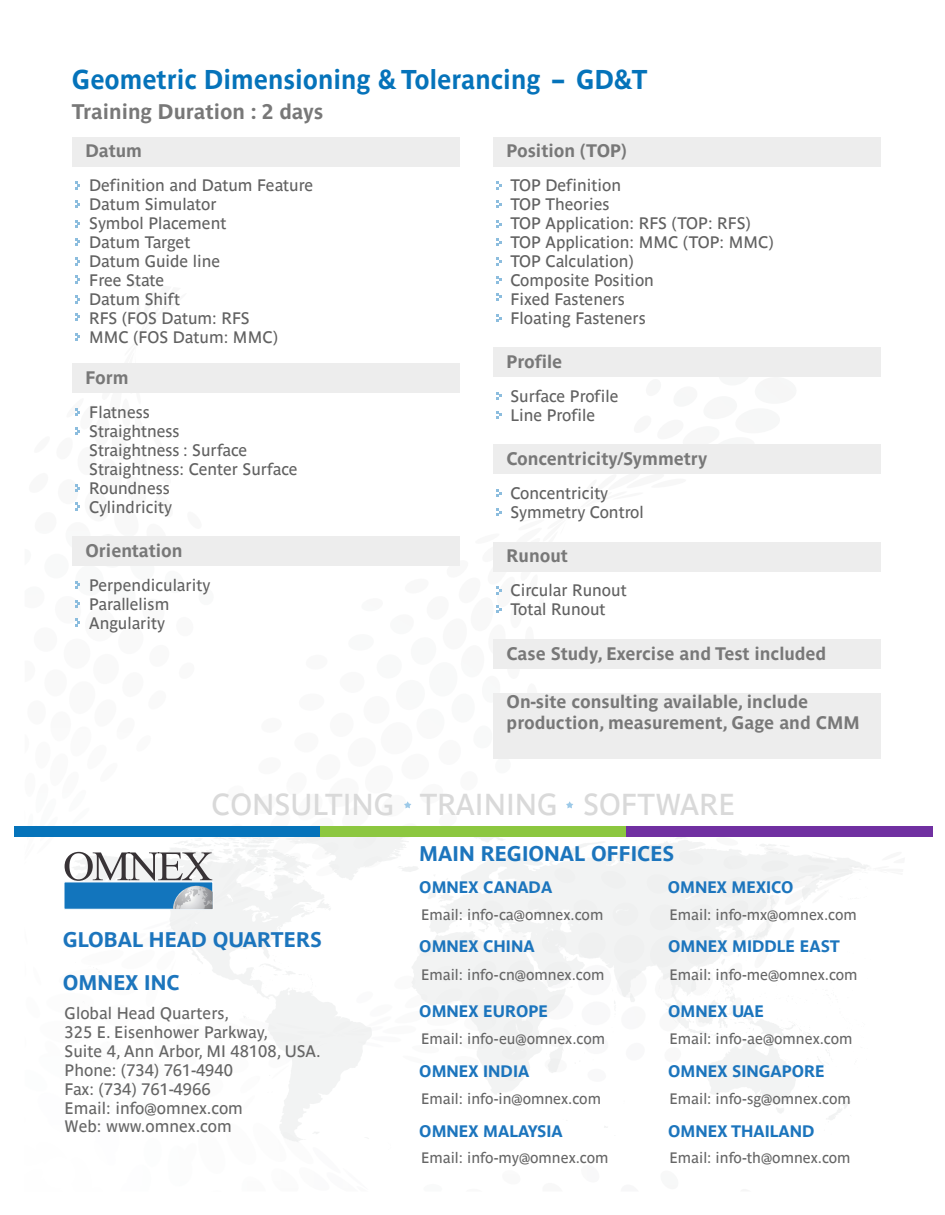
<style>
.page{position:relative;width:945px;height:1215px;background:#fff}
.page>*{position:absolute;margin:0;border:0;box-sizing:border-box;transform-origin:0 0}
.t1{font:30px "Parisine";color:#d9d9d9}
.t2{font:700 27px "Parisine";color:#0573ba;scale:.95 1}
.t3{font:700 21px "Parisine";color:#1c75bd}
.t4{font:700 21px "Parisine";color:#787878}
.t5{font:700 18px/20.9px "Parisine";color:#787878}
.t6{font:16.5px/18.9px "Parisine";color:#616161}
.t7{font:16.5px/18.9px "Parisine";color:#666}
.t8{font:700 16.5px "Parisine";color:#1c75bd}
.t9{font:15px "Parisine";color:#666}
</style>
<div class="page">
<svg style="left:77px;top:837px;width:792px;height:305px"></svg>
<div style="left:493px;top:137px;width:388px;height:29px;background:#ededed"></div>
<svg style="left:496px;top:181px;width:5px;height:8px"></svg>
<svg style="left:496px;top:200px;width:5px;height:8px"></svg>
<svg style="left:496px;top:238px;width:5px;height:8px"></svg>
<svg style="left:496px;top:257px;width:5px;height:8px"></svg>
<svg style="left:496px;top:276px;width:5px;height:8px"></svg>
<svg style="left:496px;top:220px;width:5px;height:8px"></svg>
<svg style="left:496px;top:293px;width:5px;height:8px"></svg>
<svg style="left:496px;top:314px;width:5px;height:8px"></svg>
<div style="left:493px;top:347px;width:388px;height:30px;background:#ededed"></div>
<svg style="left:496px;top:392px;width:5px;height:8px"></svg>
<svg style="left:496px;top:411px;width:5px;height:8px"></svg>
<div style="left:72px;top:137px;width:388px;height:29px;background:#ededed"></div>
<svg style="left:75px;top:181px;width:5px;height:8px"></svg>
<svg style="left:75px;top:200px;width:5px;height:8px"></svg>
<svg style="left:75px;top:238px;width:5px;height:8px"></svg>
<svg style="left:75px;top:257px;width:5px;height:8px"></svg>
<svg style="left:75px;top:276px;width:5px;height:8px"></svg>
<svg style="left:75px;top:220px;width:5px;height:8px"></svg>
<svg style="left:75px;top:333px;width:5px;height:8px"></svg>
<svg style="left:75px;top:295px;width:5px;height:9px"></svg>
<svg style="left:75px;top:313px;width:5px;height:8px"></svg>
<div style="left:72px;top:363px;width:388px;height:30px;background:#ededed"></div>
<svg style="left:75px;top:408px;width:5px;height:8px"></svg>
<svg style="left:75px;top:427px;width:5px;height:8px"></svg>
<svg style="left:75px;top:502px;width:5px;height:9px"></svg>
<svg style="left:75px;top:484px;width:5px;height:8px"></svg>
<div style="left:72px;top:536px;width:388px;height:30px;background:#ededed"></div>
<svg style="left:75px;top:581px;width:5px;height:8px"></svg>
<svg style="left:75px;top:600px;width:5px;height:8px"></svg>
<svg style="left:75px;top:618px;width:5px;height:8px"></svg>
<div style="left:493px;top:444px;width:388px;height:30px;background:#ededed"></div>
<svg style="left:496px;top:489px;width:5px;height:8px"></svg>
<svg style="left:496px;top:508px;width:5px;height:8px"></svg>
<div style="left:493px;top:542px;width:388px;height:29px;background:#ededed"></div>
<svg style="left:496px;top:586px;width:5px;height:8px"></svg>
<svg style="left:496px;top:605px;width:5px;height:8px"></svg>
<div style="left:493px;top:639px;width:388px;height:30px;background:#ededed"></div>
<div style="left:493px;top:693px;width:388px;height:65px;background:#ededed"></div>
<div style="left:14px;top:826px;width:307px;height:11px;background:#0573ba"></div>
<div style="left:321px;top:826px;width:306px;height:11px;background:#8cc740"></div>
<div style="left:627px;top:826px;width:306px;height:11px;background:#7030a1"></div>
<svg style="left:64px;top:852px;width:149px;height:58px"></svg>
<svg style="left:404px;top:801px;width:7px;height:7px"></svg>
<svg style="left:566px;top:801px;width:7px;height:7px"></svg>
<h2 class="t2" style="left:72px;top:68px;width:608px">Geometric Dimensioning &amp; Tolerancing – GD&amp;T</h2>
<p class="t4" style="left:72px;top:103px;width:253px">Training Duration : 2 days</p>
<p class="t5" style="left:85px;top:142px;width:58px">Datum</p>
<p class="t6" style="left:89px;top:177px;width:226px">Definition and Datum Feature<br>Datum Simulator<br>Symbol Placement<br>Datum Target<br>Datum Guide line<br>Free State<br>Datum Shift<br>RFS (FOS Datum: RFS<br>MMC (FOS Datum: MMC)</p>
<p class="t5" style="left:85px;top:369px;width:45px">Form</p>
<p class="t6" style="left:89px;top:404px;width:210px">Flatness<br>Straightness<br>Straightness : Surface<br>Straightness: Center Surface<br>Roundness<br>Cylindricity</p>
<p class="t5" style="left:85px;top:542px;width:99px">Orientation</p>
<p class="t6" style="left:89px;top:577px;width:123px">Perpendicularity<br>Parallelism<br>Angularity</p>
<p class="t5" style="left:507px;top:142px;width:121px">Position (TOP)</p>
<p class="t6" style="left:510px;top:177px;width:265px">TOP Definition<br>TOP Theories<br>TOP Application: RFS (TOP: RFS)<br>TOP Application: MMC (TOP: MMC)<br>TOP Calculation)<br>Composite Position<br>Fixed Fasteners<br>Floating Fasteners</p>
<p class="t5" style="left:507px;top:353px;width:57px">Profile</p>
<p class="t6" style="left:510px;top:388px;width:110px">Surface Profile<br>Line Profile</p>
<p class="t5" style="left:507px;top:450px;width:202px">Concentricity/Symmetry</p>
<p class="t6" style="left:510px;top:485px;width:135px">Concentricity<br>Symmetry Control</p>
<p class="t5" style="left:507px;top:547px;width:63px">Runout</p>
<p class="t6" style="left:510px;top:582px;width:118px">Circular Runout<br>Total Runout</p>
<p class="t5" style="left:507px;top:644px;width:321px">Case Study, Exercise and Test included</p>
<p class="t5" style="left:507px;top:693px;width:355px">On-site consulting available, include production, measurement, Gage and CMM</p>
<h1 class="t1" style="left:212px;top:792px;width:525px">CONSULTING TRAINING SOFTWARE</h1>
<p class="t3" style="left:419px;top:844px;width:257px">MAIN REGIONAL OFFICES</p>
<p class="t3" style="left:63px;top:930px;width:260px">GLOBAL HEAD QUARTERS</p>
<p class="t3" style="left:63px;top:974px;width:118px">OMNEX INC</p>
<p class="t7" style="left:65px;top:1005px;width:258px">Global Head Quarters,<br>325 E. Eisenhower Parkway,<br>Suite 4, Ann Arbor, MI 48108, USA.<br>Phone: (734) 761-4940<br>Fax: (734) 761-4966<br>Email: info@omnex.com<br>Web: www.omnex.com</p>
<p class="t8" style="left:419px;top:880px;width:134px">OMNEX CANADA</p>
<p class="t8" style="left:668px;top:880px;width:127px">OMNEX MEXICO</p>
<p class="t9" style="left:421px;top:908px;width:184px">Email: info-ca@omnex.com</p>
<p class="t9" style="left:669px;top:908px;width:189px">Email: info-mx@omnex.com</p>
<p class="t8" style="left:419px;top:939px;width:117px">OMNEX CHINA</p>
<p class="t8" style="left:668px;top:939px;width:173px">OMNEX MIDDLE EAST</p>
<p class="t9" style="left:421px;top:968px;width:185px">Email: info-cn@omnex.com</p>
<p class="t9" style="left:669px;top:968px;width:190px">Email: info-me@omnex.com</p>
<p class="t8" style="left:419px;top:1004px;width:130px">OMNEX EUROPE</p>
<p class="t8" style="left:668px;top:1004px;width:97px">OMNEX UAE</p>
<p class="t9" style="left:421px;top:1033px;width:186px">Email: info-eu@omnex.com</p>
<p class="t9" style="left:669px;top:1033px;width:185px">Email: info-ae@omnex.com</p>
<p class="t8" style="left:419px;top:1064px;width:112px">OMNEX INDIA</p>
<p class="t8" style="left:668px;top:1064px;width:158px">OMNEX SINGAPORE</p>
<p class="t9" style="left:421px;top:1092px;width:182px">Email: info-in@omnex.com</p>
<p class="t9" style="left:669px;top:1092px;width:183px">Email: info-sg@omnex.com</p>
<p class="t8" style="left:419px;top:1124px;width:145px">OMNEX MALAYSIA</p>
<p class="t8" style="left:668px;top:1124px;width:148px">OMNEX THAILAND</p>
<p class="t9" style="left:421px;top:1151px;width:189px">Email: info-my@omnex.com</p>
<p class="t9" style="left:669px;top:1151px;width:183px">Email: info-th@omnex.com</p>
</div>
